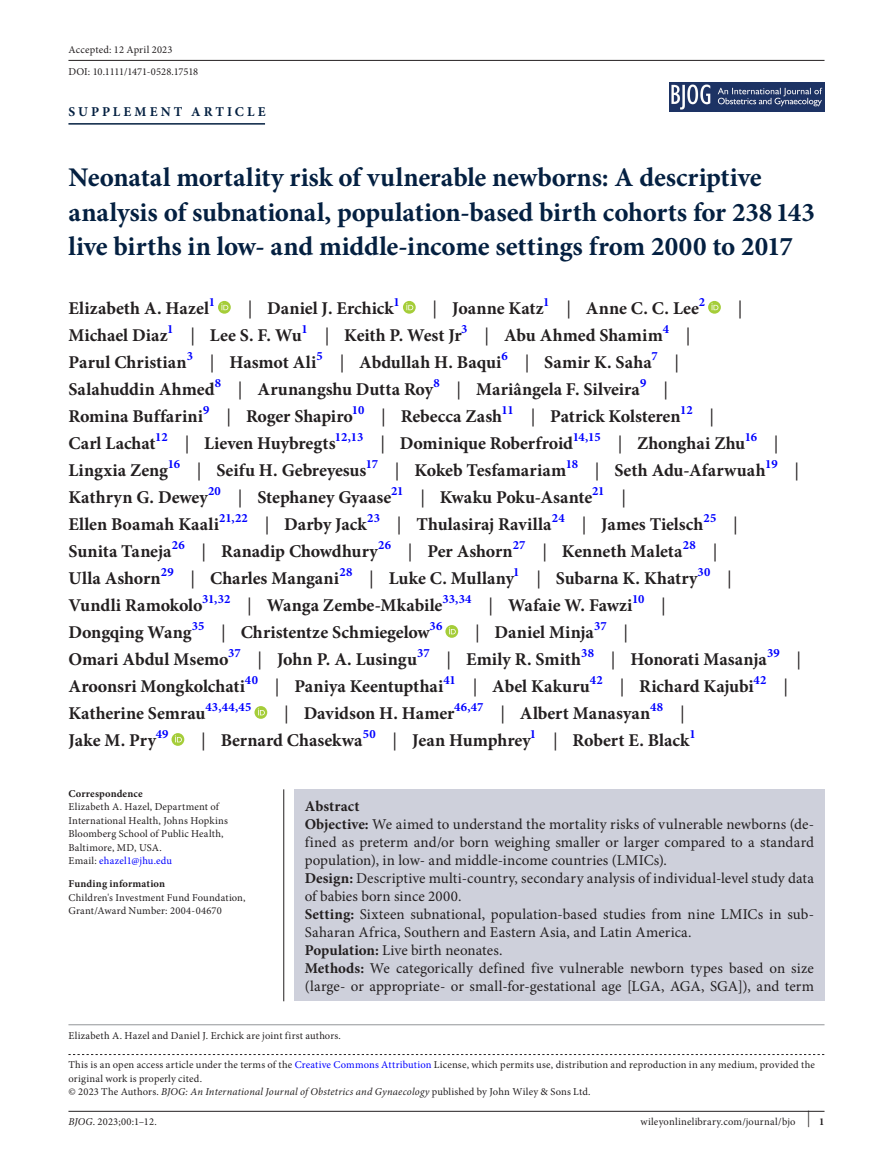
<style>
.page{position:relative;width:893px;height:1174px;background:#fff}
.page>*{position:absolute;margin:0;border:0;box-sizing:border-box;transform-origin:0 0}
.t1{font:700 27px/34.5px "Minion Pro";letter-spacing:-.005em;color:#042041}
.t2{font:700 18px/27px "Minion Pro";color:#231f20}
.t3{font:18px "Minion Pro";color:#231f20}
.t4{font:15px/18px "Minion Pro";letter-spacing:.005em;color:#231f20}
.t5{font:700 13.5px "Minion Pro";letter-spacing:.23em;color:#042041}
.t6{font:700 12.6px "Minion Pro";color:#00f}
.t7{font:10.5px/13.5px "Minion Pro";letter-spacing:.015em;color:#231f20}
.t8{font:700 10.5px "Minion Pro";letter-spacing:.01em;color:#231f20}
.s1{font-weight:400}
.s2{color:#00f}
.s3{font-weight:700}
.s4{font-style:italic}
</style>
<div class="page">
<hr style="left:68px;top:1111px;width:756px;height:1px;background:#231f20">
<img style="left:670px;top:82px;width:154px;height:30px">
<hr style="left:68px;top:123px;width:197px;height:2px;background:#042041">
<svg style="left:218px;top:301px;width:13px;height:13px"></svg>
<svg style="left:221px;top:303px;width:7px;height:7px"></svg>
<svg style="left:403px;top:301px;width:13px;height:13px"></svg>
<svg style="left:406px;top:303px;width:7px;height:7px"></svg>
<svg style="left:708px;top:301px;width:13px;height:13px"></svg>
<svg style="left:711px;top:303px;width:7px;height:7px"></svg>
<svg style="left:445px;top:625px;width:13px;height:13px"></svg>
<svg style="left:449px;top:627px;width:7px;height:7px"></svg>
<svg style="left:254px;top:706px;width:13px;height:13px"></svg>
<svg style="left:258px;top:708px;width:7px;height:7px"></svg>
<svg style="left:172px;top:733px;width:12px;height:13px"></svg>
<svg style="left:175px;top:735px;width:7px;height:7px"></svg>
<hr style="left:68px;top:60px;width:756px;height:1px;background:#231f20">
<svg style="left:68px;top:1054px;width:756px;height:1px"></svg>
<hr style="left:68px;top:1024px;width:756px;height:1px;background:#939598">
<div style="left:294px;top:789px;width:530px;height:212px;background:#ced0db"></div>
<hr style="left:283px;top:789px;width:1px;height:212px;background:#231f20">
<p class="t7" style="left:68px;top:39px;width:131px;line-height:21.9px">Accepted: 12 April 2023<br>DOI: 10.1111/1471-0528.17518</p>
<p class="t5" style="left:69px;top:102px;width:198px">SUPPLEMENT ARTICLE</p>
<h1 class="t1" style="left:68px;top:160px;width:748px">Neonatal mortality risk of vulnerable newborns: A descriptive analysis of subnational, population-based birth cohorts for 238 143 live births in low- and middle-income settings from 2000 to 2017</h1>
<p class="t2" style="left:68px;top:294px;width:142px">Elizabeth A. Hazel</p>
<p class="t6" style="left:209px;top:293px;width:8px">1</p>
<p class="t2" style="left:248px;top:294px;width:148px"><span class="s1">|</span> Daniel J. Erchick</p>
<p class="t6" style="left:394px;top:293px;width:8px">1</p>
<p class="t2" style="left:433px;top:294px;width:113px"><span class="s1">|</span> Joanne Katz</p>
<p class="t6" style="left:543px;top:293px;width:8px">1</p>
<p class="t2" style="left:566px;top:294px;width:134px"><span class="s1">|</span> Anne C. C. Lee</p>
<p class="t6" style="left:699px;top:293px;width:8px">2</p>
<p class="t3" style="left:738px;top:296px;width:6px">|</p>
<p class="t2" style="left:68px;top:321px;width:101px">Michael Diaz</p>
<p class="t6" style="left:167px;top:320px;width:8px">1</p>
<p class="t2" style="left:190px;top:321px;width:113px"><span class="s1">|</span> Lee S. F. Wu</p>
<p class="t6" style="left:301px;top:320px;width:8px">1</p>
<p class="t2" style="left:325px;top:321px;width:139px"><span class="s1">|</span> Keith P. West Jr</p>
<p class="t6" style="left:461px;top:320px;width:8px">3</p>
<p class="t2" style="left:484px;top:321px;width:180px"><span class="s1">|</span> Abu Ahmed Shamim</p>
<p class="t6" style="left:663px;top:320px;width:8px">4</p>
<p class="t3" style="left:686px;top:323px;width:6px">|</p>
<p class="t2" style="left:68px;top:348px;width:120px">Parul Christian</p>
<p class="t6" style="left:187px;top:347px;width:8px">3</p>
<p class="t2" style="left:210px;top:348px;width:108px"><span class="s1">|</span> Hasmot Ali</p>
<p class="t6" style="left:316px;top:347px;width:8px">5</p>
<p class="t2" style="left:340px;top:348px;width:163px"><span class="s1">|</span> Abdullah H. Baqui</p>
<p class="t6" style="left:502px;top:347px;width:8px">6</p>
<p class="t2" style="left:525px;top:348px;width:128px"><span class="s1">|</span> Samir K. Saha</p>
<p class="t6" style="left:651px;top:347px;width:8px">7</p>
<p class="t3" style="left:675px;top:350px;width:6px">|</p>
<p class="t2" style="left:68px;top:375px;width:148px">Salahuddin Ahmed</p>
<p class="t6" style="left:215px;top:374px;width:8px">8</p>
<p class="t2" style="left:238px;top:375px;width:197px"><span class="s1">|</span> Arunangshu Dutta Roy</p>
<p class="t6" style="left:433px;top:374px;width:8px">8</p>
<p class="t2" style="left:457px;top:375px;width:185px"><span class="s1">|</span> Mariângela F. Silveira</p>
<p class="t6" style="left:640px;top:374px;width:8px">9</p>
<p class="t2" style="left:68px;top:375px;width:732px;text-indent:595px"><span class="s1">|<br></span>Romina Buffarini<sup>9</sup> <span class="s1">|</span> Roger Shapiro<sup>10</sup> <span class="s1">|</span> Rebecca Zash<sup>11</sup> <span class="s1">|</span> Patrick Kolsteren<sup>12</sup> <span class="s1">|<br></span>Carl Lachat<sup>12</sup> <span class="s1">|</span> Lieven Huybregts<sup>12,13</sup> <span class="s1">|</span> Dominique Roberfroid<sup>14,15</sup> <span class="s1">|</span> Zhonghai Zhu<sup>16</sup> <span class="s1">| </span>Lingxia Zeng<sup>16</sup> <span class="s1">|</span> Seifu H. Gebreyesus<sup>17</sup> <span class="s1">|</span> Kokeb Tesfamariam<sup>18</sup> <span class="s1">|</span> Seth Adu-Afarwuah<sup>19</sup> <span class="s1">| </span>Kathryn G. Dewey<sup>20</sup> <span class="s1">|</span> Stephaney Gyaase<sup>21</sup> <span class="s1">|</span> Kwaku Poku-Asante<sup>21</sup> <span class="s1">|<br></span>Ellen Boamah Kaali<sup>21,22</sup> <span class="s1">|</span> Darby Jack<sup>23</sup> <span class="s1">|</span> Thulasiraj Ravilla<sup>24</sup> <span class="s1">|</span> James Tielsch<sup>25</sup> <span class="s1">|<br></span>Sunita Taneja<sup>26</sup> <span class="s1">|</span> Ranadip Chowdhury<sup>26</sup> <span class="s1">|</span> Per Ashorn<sup>27</sup> <span class="s1">|</span> Kenneth Maleta<sup>28</sup> <span class="s1">|<br></span>Ulla Ashorn<sup>29</sup> <span class="s1">|</span> Charles Mangani<sup>28</sup> <span class="s1">|</span> Luke C. Mullany<sup>1</sup> <span class="s1">|</span> Subarna K. Khatry<sup>30</sup> <span class="s1">|<br></span>Vundli Ramokolo<sup>31,32</sup> <span class="s1">|</span> Wanga Zembe-Mkabile<sup>33,34</sup> <span class="s1">|</span> Wafaie W. Fawzi<sup>10</sup> <span class="s1">|<br></span>Dongqing Wang<sup>35</sup> <span class="s1">|</span> Christentze Schmiegelow<sup>36</sup></p>
<p class="t2" style="left:68px;top:618px;width:734px;text-indent:407px"><span class="s1">|</span> Daniel Minja<sup>37</sup> <span class="s1">|<br></span>Omari Abdul Msemo<sup>37</sup> <span class="s1">|</span> John P. A. Lusingu<sup>37</sup> <span class="s1">|</span> Emily R. Smith<sup>38</sup> <span class="s1">|</span> Honorati Masanja<sup>39</sup> <span class="s1">| </span>Aroonsri Mongkolchati<sup>40</sup> <span class="s1">|</span> Paniya Keentupthai<sup>41</sup> <span class="s1">|</span> Abel Kakuru<sup>42</sup> <span class="s1">|</span> Richard Kajubi<sup>42</sup> <span class="s1">| </span>Katherine Semrau<sup>43,44,45</sup></p>
<p class="t2" style="left:284px;top:699px;width:402px"><span class="s1">|</span> Davidson H. Hamer<sup>46,47</sup> <span class="s1">|</span> Albert Manasyan<sup>48</sup> <span class="s1">|</span></p>
<p class="t2" style="left:68px;top:726px;width:102px">Jake M. Pry<sup>49</sup></p>
<p class="t2" style="left:201px;top:726px;width:496px"><span class="s1">|</span> Bernard Chasekwa<sup>50</sup> <span class="s1">|</span> Jean Humphrey<sup>1</sup> <span class="s1">|</span> Robert E. Black<sup>1</sup></p>
<p class="t8" style="left:68px;top:786px;width:76px">Correspondence</p>
<p class="t7" style="left:68px;top:800px;width:161px">Elizabeth A. Hazel, Department of<br>International Health, Johns Hopkins<br>Bloomberg School of Public Health,<br>Baltimore, MD, USA.<br>Email: <span class="s2">ehazel1@jhu.edu</span></p>
<p class="t8" style="left:68px;top:876px;width:98px">Funding information</p>
<p class="t7" style="left:68px;top:890px;width:179px">Children's Investment Fund Foundation,<br>Grant/Award Number: 2004-04670</p>
<p class="t4" style="left:305px;top:797px;width:511px"><span class="s3">Abstract<br>Objective:</span> We aimed to understand the mortality risks of vulnerable newborns (de&shy;fined as preterm and/or born weighing smaller or larger compared to a standard population), in low- and middle-income countries (LMICs).<br><span class="s3">Design:</span> Descriptive multi-country, secondary analysis of individual-level study data of babies born since 2000.<br><span class="s3">Setting:</span> Sixteen subnational, population-based studies from nine LMICs in sub-Saharan Africa, Southern and Eastern Asia, and Latin America.<br><span class="s3">Population:</span> Live birth neonates.<br><span class="s3">Methods:</span> We categorically defined five vulnerable newborn types based on size (large- or appropriate- or small-for-gestational age [LGA, AGA, SGA]), and term</p>
<p class="t7" style="left:68px;top:1028px;width:274px">Elizabeth A. Hazel and Daniel J. Erchick are joint first authors.</p>
<p class="t7" style="left:68px;top:1058px;width:748px">This is an open access article under the terms of the <span class="s2">Creative Commons Attribution</span> License, which permits use, distribution and reproduction in any medium, provided the original work is properly cited.<br>© 2023 The Authors. <span class="s4">BJOG: An International Journal of Obstetrics and Gynaecology</span> published by John Wiley &amp; Sons Ltd.</p>
<p class="t7" style="left:68px;top:1115px;width:90px"><span class="s4">BJOG</span>. 2023;00:1–12.</p>
<p class="t7" style="left:640px;top:1115px;width:186px">wileyonlinelibrary.com/journal/bjo <sup>|</sup> <span class="s3">1</span></p>
</div>
